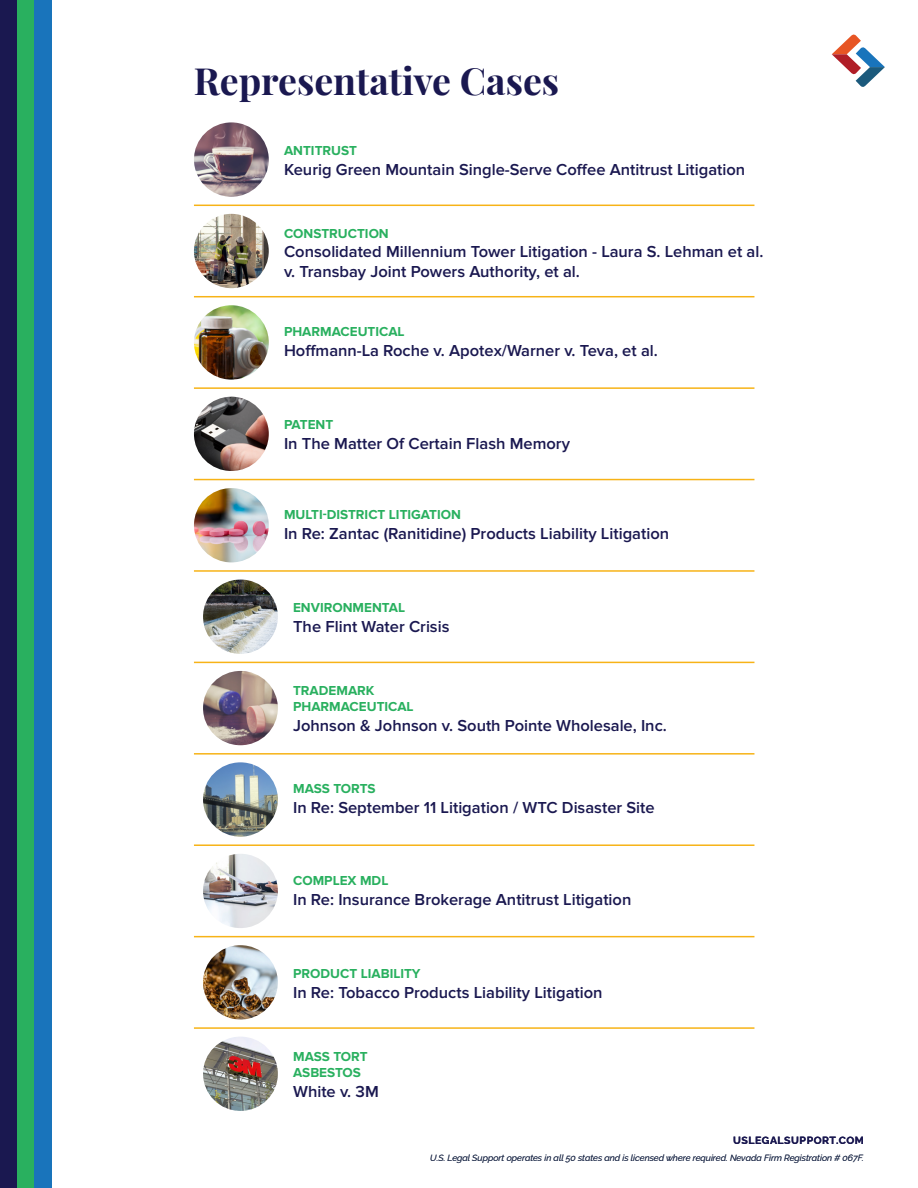
<style>
.page{position:relative;width:918px;height:1188px;background:#fff}
.page>*{position:absolute;margin:0;border:0;box-sizing:border-box;transform-origin:0 0}
.t1{font:700 37.5px "Playfair Display";color:#1a1850}
.t2{font:600 16.5px/19.8px "Proxima Nova";color:#1a1850}
.t3{font:700 13.5px/16.2px "Proxima Nova";color:#29b05f}
.t4{font:700 10.5px "Raleway";letter-spacing:.05em;color:#1a1850}
.t5{font:italic 9px "Raleway";color:#25314f}
</style>
<div class="page">
<div style="left:0;top:0;width:17px;height:1188px;background:#1a1850"></div>
<div style="left:17px;top:0;width:18px;height:1188px;background:#29b05f"></div>
<div style="left:35px;top:0;width:17px;height:1188px;background:#1974bb"></div>
<svg style="left:832px;top:35px;width:53px;height:52px"></svg>
<img style="left:194px;top:122px;width:75px;height:75px;border-radius:37px">
<img style="left:194px;top:397px;width:75px;height:74px;border-radius:37px">
<img style="left:194px;top:214px;width:75px;height:74px;border-radius:37px">
<img style="left:194px;top:305px;width:75px;height:75px;border-radius:37px">
<img style="left:194px;top:488px;width:75px;height:74px;border-radius:37px">
<hr style="left:194px;top:205px;width:560px;height:1px;background:#f7b317">
<hr style="left:194px;top:296px;width:560px;height:1px;background:#f7b317">
<hr style="left:194px;top:387px;width:560px;height:2px;background:#f7b317">
<hr style="left:194px;top:479px;width:560px;height:1px;background:#f7b317">
<hr style="left:194px;top:570px;width:560px;height:2px;background:#f7b317">
<hr style="left:194px;top:662px;width:560px;height:1px;background:#f7b317">
<hr style="left:194px;top:753px;width:560px;height:2px;background:#f7b317">
<hr style="left:194px;top:844px;width:560px;height:2px;background:#f7b317">
<hr style="left:194px;top:936px;width:560px;height:1px;background:#f7b317">
<hr style="left:194px;top:1027px;width:560px;height:2px;background:#f7b317">
<img style="left:203px;top:580px;width:75px;height:74px;border-radius:37px">
<img style="left:203px;top:762px;width:75px;height:75px;border-radius:37px">
<img style="left:203px;top:945px;width:75px;height:75px;border-radius:37px">
<img style="left:203px;top:671px;width:75px;height:74px;border-radius:37px">
<img style="left:203px;top:854px;width:75px;height:74px;border-radius:37px">
<img style="left:203px;top:1037px;width:75px;height:74px;border-radius:37px">
<p class="t1" style="left:194px;top:51px;width:367px">Representative Cases</p>
<p class="t3" style="left:284px;top:143px;width:74px">ANTITRUST</p>
<p class="t2" style="left:284px;top:160px;width:463px">Keurig Green Mountain Single-Serve Coffee Antitrust Litigation</p>
<p class="t3" style="left:284px;top:225px;width:106px">CONSTRUCTION</p>
<p class="t2" style="left:284px;top:242px;width:481px">Consolidated Millennium Tower Litigation - Laura S. Lehman et al. v. Transbay Joint Powers Authority, et al.</p>
<p class="t3" style="left:284px;top:324px;width:122px">PHARMACEUTICAL</p>
<p class="t2" style="left:284px;top:341px;width:375px">Hoffmann-La Roche v. Apotex/Warner v. Teva, et al.</p>
<p class="t3" style="left:284px;top:417px;width:51px">PATENT</p>
<p class="t2" style="left:284px;top:434px;width:287px">In The Matter Of Certain Flash Memory</p>
<p class="t3" style="left:284px;top:507px;width:178px">MULTI-DISTRICT LITIGATION</p>
<p class="t2" style="left:284px;top:524px;width:387px">In Re: Zantac (Ranitidine) Products Liability Litigation</p>
<p class="t3" style="left:293px;top:600px;width:114px">ENVIRONMENTAL</p>
<p class="t2" style="left:293px;top:617px;width:158px">The Flint Water Crisis</p>
<p class="t3" style="left:293px;top:682px;width:122px">TRADEMARK<br>PHARMACEUTICAL</p>
<p class="t2" style="left:293px;top:716px;width:375px">Johnson &amp; Johnson v. South Pointe Wholesale, Inc.</p>
<p class="t3" style="left:293px;top:780px;width:84px">MASS TORTS</p>
<p class="t2" style="left:293px;top:797px;width:363px">In Re: September 11 Litigation / WTC Disaster Site</p>
<p class="t3" style="left:293px;top:873px;width:97px">COMPLEX MDL</p>
<p class="t2" style="left:293px;top:890px;width:340px">In Re: Insurance Brokerage Antitrust Litigation</p>
<p class="t3" style="left:293px;top:966px;width:129px">PRODUCT LIABILITY</p>
<p class="t2" style="left:293px;top:983px;width:311px">In Re: Tobacco Products Liability Litigation</p>
<p class="t3" style="left:293px;top:1049px;width:76px">MASS TORT<br>ASBESTOS</p>
<p class="t2" style="left:293px;top:1082px;width:87px">White v. 3M</p>
<p class="t4" style="left:733px;top:1132px;width:132px">USLEGALSUPPORT.COM</p>
<p class="t5" style="left:430px;top:1151px;width:435px">U.S. Legal Support operates in all 50 states and is licensed where required. Nevada Firm Registration # 067F.</p>
</div>
